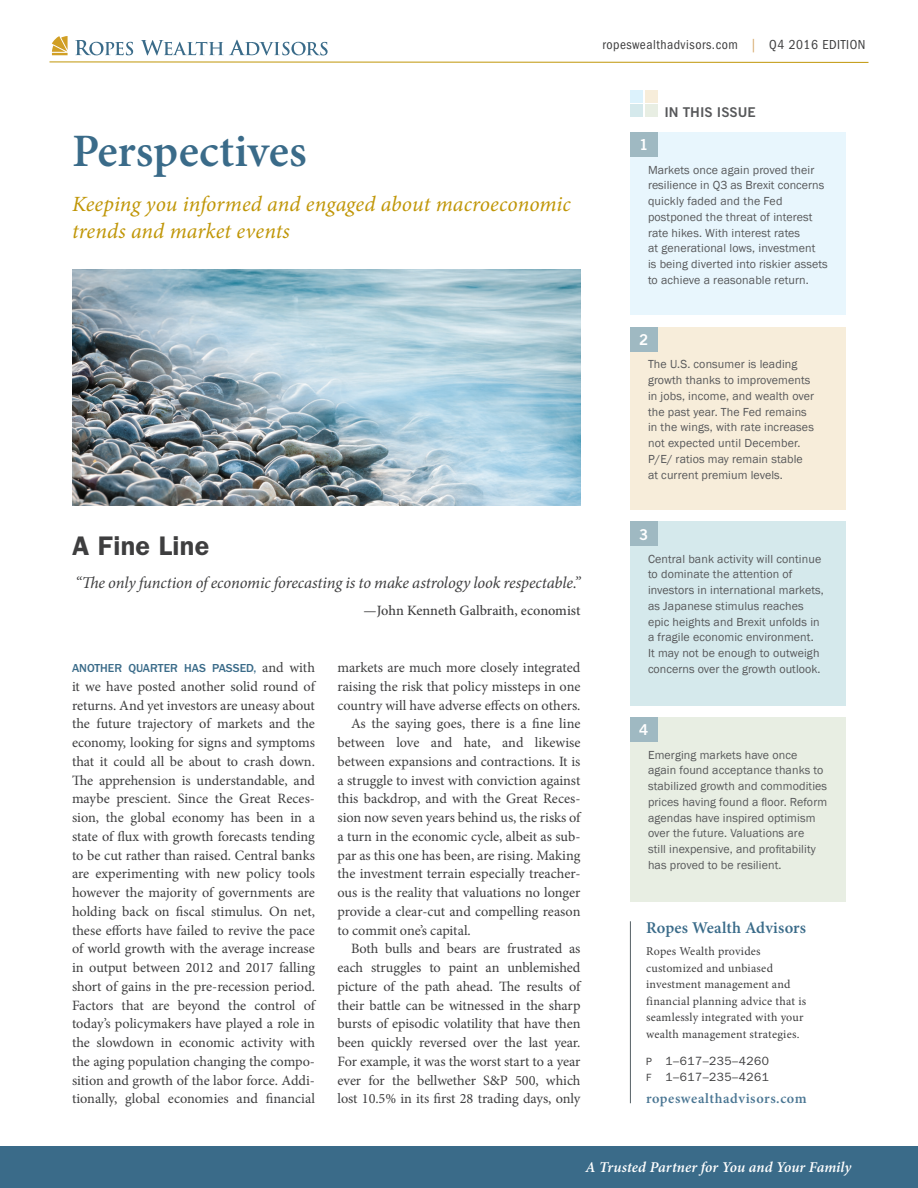
<style>
.page{position:relative;width:918px;height:1188px;background:#fff}
.page>*{position:absolute;margin:0;border:0;box-sizing:border-box;transform-origin:0 0}
.HEAD_PERSPECTIVES__M{font:600 46.5px "Minion Pro";color:#3a6b89}
.HEAD1_Main{font:600 27px "ITC Franklin Gothic Std";letter-spacing:.01em;color:#3e3e3f}
.DEK_P1__M_Italic_Gol{font:italic 21.75px/27px "Minion Pro";letter-spacing:.005em;color:#c09607}
.HEAD1_Quote__M_Itali{font:italic 16.5px "Minion Pro";letter-spacing:-.01em;color:#3e3e3f}
.RWA_HEAD_P1{font:600 16.5px "Minion Pro";letter-spacing:.01em;color:#3a6b89}
.t1{font:italic 600 15px "Minion Pro";color:#fff}
.t2{font:15px "Trade Gothic LT Pro Bd 2";color:#fff}
.TEXT__M_9_5_flush{font:14.25px/18.8px "Minion Pro";color:#3e3e3f;text-align:justify}
.TEXT__M_9_5{font:14.25px/18.8px "Minion Pro";letter-spacing:-.005em;color:#3e3e3f;text-align:justify}
.HEAD1_Byline__M_9_5{font:500 14.25px "Minion Pro";letter-spacing:-.005em;color:#3e3e3f}
.RWA_URL_P1{font:600 14.25px "Minion Pro";letter-spacing:.04em;color:#4a7693}
.t3{font:condensed 13.5px "ITC Franklin Gothic Std";letter-spacing:.04em;color:#3e3e3f}
.t4{font:13.5px "Trade Gothic LT Pro Bd 2";color:#57585a}
.BOX_TEXT_P1__FG_Book{font:12px/15.8px "Franklin Gothic";letter-spacing:.01em;color:#57585a}
.RWA_TEXT_P1__M_8{font:12px/16.5px "Minion Pro";letter-spacing:.02em;color:#3e3e3f}
.TEXT__M_9_5_flush-2{font:500 12px "ITC Franklin Gothic Std";color:#3a6b89}
.RWA_PHONE_FAX_P1{font:12px "ITC Franklin Gothic Std";letter-spacing:.04em;color:#3e3e3f}
.s1{color:#d4a361}
.s2{font-family:"Minion Pro";font-weight:400;font-size:14.25px;color:#3e3e3f}
.s3{font-size:10.5px}
</style>
<div class="page">
<svg style="left:75px;top:40px;width:58px;height:15px"></svg>
<svg style="left:141px;top:40px;width:187px;height:15px"></svg>
<svg style="left:52px;top:36px;width:16px;height:19px"></svg>
<svg style="left:49px;top:61px;width:820px;height:2px;background:#dec982"></svg>
<div style="left:0;top:1146px;width:918px;height:42px;background:#3a6b89"></div>
<img style="left:72px;top:270px;width:508px;height:236px">
<div style="left:630px;top:90px;width:13px;height:12px;background:#dcf2fc"></div>
<div style="left:630px;top:104px;width:13px;height:13px;background:#d5e9ec"></div>
<div style="left:645px;top:90px;width:13px;height:12px;background:#f7edda"></div>
<div style="left:645px;top:104px;width:13px;height:13px;background:#e8eee3"></div>
<div style="left:630px;top:132px;width:216px;height:183px;background:#e8f6fd"></div>
<div style="left:630px;top:327px;width:216px;height:183px;background:#f7edda"></div>
<div style="left:630px;top:521px;width:216px;height:185px;background:#d5e9ec"></div>
<div style="left:630px;top:717px;width:216px;height:185px;background:#e8eee3"></div>
<hr style="left:630px;top:921px;width:1px;height:182px;background:#556066">
<div style="left:630px;top:717px;width:28px;height:25px;background:#9fb9c2"></div>
<div style="left:630px;top:521px;width:28px;height:25px;background:#9fb9c2"></div>
<div style="left:630px;top:327px;width:28px;height:25px;background:#9fb9c2"></div>
<div style="left:630px;top:132px;width:28px;height:25px;background:#9fb9c2"></div>
<p class="t3" style="left:602px;top:37px;width:265px">ropeswealthadvisors.com <span class="s1">|</span> Q4 2016 EDITION</p>
<p class="HEAD_PERSPECTIVES__M" style="left:72px;top:119px;width:236px">Perspectives</p>
<p class="DEK_P1__M_Italic_Gol" style="left:72px;top:190px;width:500px">Keeping you informed and engaged about macroeconomic trends and market events</p>
<p class="HEAD1_Main" style="left:72px;top:530px;width:139px">A Fine Line</p>
<p class="HEAD1_Quote__M_Itali" style="left:75px;top:572px;width:507px">“The only function of economic forecasting is to make astrology look respectable.”</p>
<p class="HEAD1_Byline__M_9_5" style="left:364px;top:601px;width:218px">—John Kenneth Galbraith, economist</p>
<p class="TEXT__M_9_5_flush-2" style="left:72px;top:661px;width:244px">ANOTHER QUARTER HAS PASSED, <span class="s2">and with</span></p>
<p class="TEXT__M_9_5_flush" style="left:72px;top:677px;width:245px">it we have posted another solid round of returns. And yet investors are uneasy about the future trajectory of markets and the economy, looking for signs and symptoms that it could all be about to crash down.<br>The apprehension is understandable, and maybe prescient. Since the Great Reces&shy;sion, the global economy has been in a state of flux with growth forecasts tending to be cut rather than raised. Central banks are experimenting with new policy tools however the majority of governments are holding back on fiscal stimulus. On net, these efforts have failed to revive the pace of world growth with the average increase in output between 2012 and 2017 falling short of gains in the pre-recession period.<br>Factors that are beyond the control of today’s policymakers have played a role in the slowdown in economic activity with the aging population changing the compo&shy;sition and growth of the labor force. Addi&shy;tionally, global economies and financial</p>
<p class="TEXT__M_9_5_flush" style="left:338px;top:658px;width:245px">markets are much more closely integrated raising the risk that policy missteps in one country will have adverse effects on others.</p>
<p class="TEXT__M_9_5" style="left:338px;top:714px;width:245px;text-indent:14px">As the saying goes, there is a fine line between love and hate, and likewise between expansions and contractions. It is a struggle to invest with conviction against this backdrop, and with the Great Reces&shy;sion now seven years behind us, the risks of a turn in the economic cycle, albeit as sub&shy;par as this one has been, are rising. Making the investment terrain especially treacher&shy;ous is the reality that valuations no longer provide a clear-cut and compelling reason to commit one’s capital.</p>
<p class="TEXT__M_9_5" style="left:338px;top:939px;width:245px;text-indent:14px">Both bulls and bears are frustrated as each struggles to paint an unblemished picture of the path ahead. The results of their battle can be witnessed in the sharp bursts of episodic volatility that have then been quickly reversed over the last year.<br>For example, it was the worst start to a year ever for the bellwether S&amp;P 500, which lost 10.5% in its first 28 trading days, only</p>
<p class="t2" style="left:639px;top:136px;width:11px">1</p>
<p class="t4" style="left:664px;top:103px;width:93px">IN THIS ISSUE</p>
<p class="BOX_TEXT_P1__FG_Book" style="left:648px;top:162px;width:181px">Markets once again proved their resilience in Q3 as Brexit concerns quickly faded and the Fed postponed the threat of interest rate hikes. With interest rates<br>at generational lows, investment<br>is being diverted into riskier assets to achieve a reasonable return.</p>
<p class="t2" style="left:639px;top:331px;width:11px">2</p>
<p class="BOX_TEXT_P1__FG_Book" style="left:648px;top:357px;width:168px">The U.S. consumer is leading growth thanks to improvements in jobs, income, and wealth over the past year. The Fed remains in the wings, with rate increases not expected until December.<br>P/E/ ratios may remain stable at current premium levels.</p>
<p class="t2" style="left:639px;top:525px;width:11px">3</p>
<p class="BOX_TEXT_P1__FG_Book" style="left:648px;top:551px;width:177px">Central bank activity will continue to dominate the attention of investors in international markets, as Japanese stimulus reaches epic heights and Brexit unfolds in a fragile economic environment.<br>It may not be enough to outweigh concerns over the growth outlook.</p>
<p class="t2" style="left:639px;top:721px;width:11px">4</p>
<p class="BOX_TEXT_P1__FG_Book" style="left:648px;top:747px;width:181px">Emerging markets have once again found acceptance thanks to stabilized growth and commodities prices having found a floor. Reform agendas have inspired optimism over the future. Valuations are<br>still inexpensive, and profitability has proved to be resilient.</p>
<p class="RWA_HEAD_P1" style="left:646px;top:917px;width:162px">Ropes Wealth Advisors</p>
<p class="RWA_TEXT_P1__M_8" style="left:646px;top:943px;width:162px">Ropes Wealth provides customized and unbiased investment management and financial planning advice that is seamlessly integrated with your wealth management strategies.</p>
<p class="RWA_PHONE_FAX_P1" style="left:646px;top:1054px;width:124px"><span class="s3">P</span> 1–617–235–4260</p>
<p class="RWA_PHONE_FAX_P1" style="left:646px;top:1070px;width:124px"><span class="s3">F</span> 1–617–235–4261</p>
<p class="RWA_URL_P1" style="left:646px;top:1088px;width:162px">ropeswealthadvisors.com</p>
<p class="t1" style="left:586px;top:1157px;width:267px">A Trusted Partner for You and Your Family</p>
</div>
